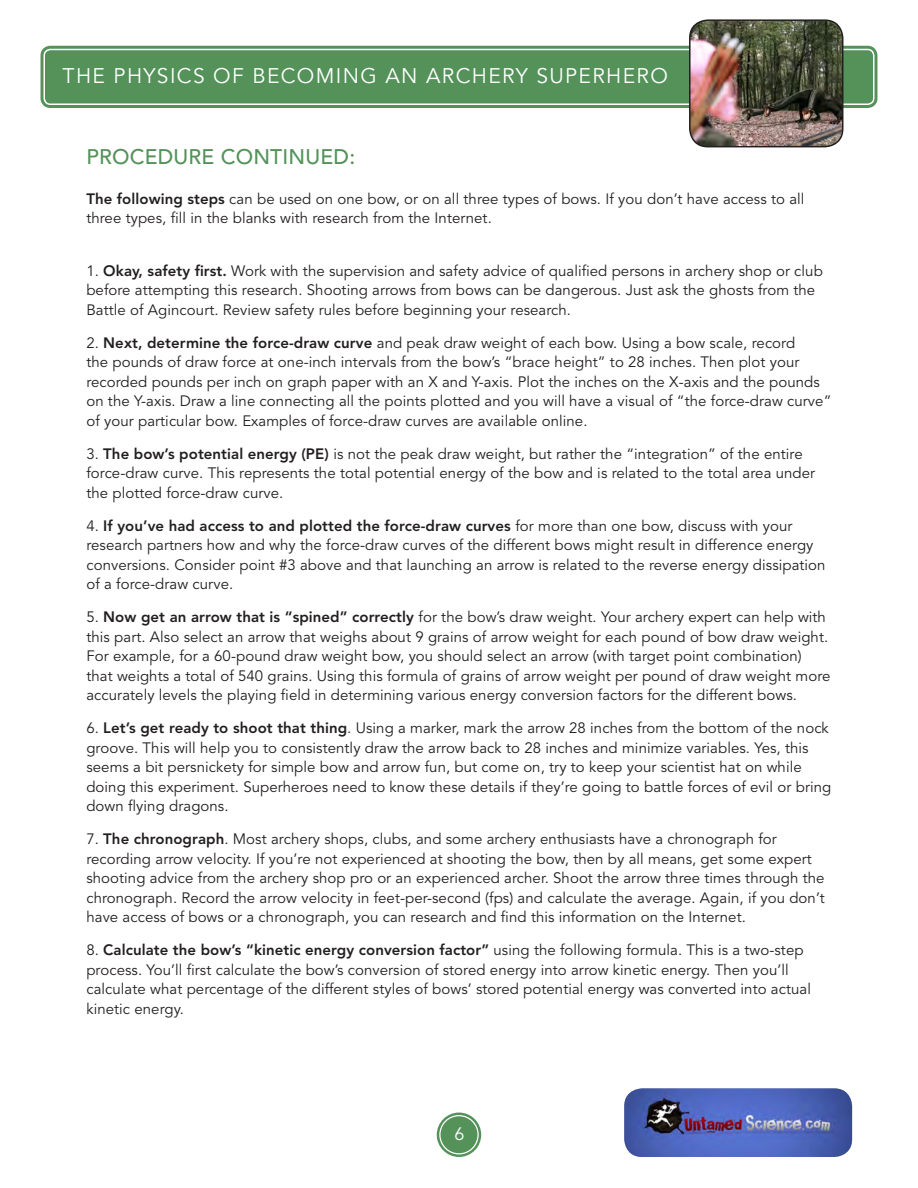
<style>
.page{position:relative;width:918px;height:1188px;background:#fff}
.page>*{position:absolute;margin:0;border:0;box-sizing:border-box;transform-origin:0 0}
.H1-_Headline{font:21px "Avenir";letter-spacing:.065em;color:#fff}
.H1-_Headline-2{font:500 21px "Avenir";letter-spacing:.01em;color:#54925a}
.t1{font:18px "Avenir";color:#fff}
.H1-_Headline-3{font:15px/19.5px "Avenir";letter-spacing:.005em;color:#231f20}
.s1{font-weight:800}
</style>
<div class="page">
<div style="left:441px;top:1116px;width:36px;height:37px;background:#54925a;border-radius:50%"></div>
<div style="left:437px;top:1113px;width:44px;height:44px;border:2px solid #54925a;border-radius:50%"></div>
<div style="left:442px;top:1118px;width:34px;height:34px;border:2px solid #54925a;border-radius:50%"></div>
<div style="left:45px;top:50px;width:828px;height:54px;background:#54925a;border-radius:5px"></div>
<div style="left:41px;top:46px;width:837px;height:62px;border:3px solid #54925a;border-radius:8px"></div>
<div style="left:47px;top:52px;width:824px;height:50px;border:3px solid #54925a;border-radius:2px"></div>
<img style="left:690px;top:20px;width:153px;height:127px">
<div style="left:689px;top:19px;width:154px;height:128px;border:2px solid #231f20;border-radius:18px"></div>
<img style="left:624px;top:1088px;width:228px;height:69px">
<p class="H1-_Headline" style="left:63px;top:64px;width:607px">THE PHYSICS OF BECOMING AN ARCHERY SUPERHERO</p>
<p class="H1-_Headline-2" style="left:86px;top:144px;width:270px">PROCEDURE CONTINUED:</p>
<p class="H1-_Headline-3" style="left:86px;top:189px;width:720px"><span class="s1">The following steps</span> can be used on one bow, or on all three types of bows. If you don’t have access to all three types, fill in the blanks with research from the Internet.</p>
<p class="H1-_Headline-3" style="left:86px;top:261px;width:738px">1. <span class="s1">Okay, safety first.</span> Work with the supervision and safety advice of qualified persons in archery shop or club before attempting this research. Shooting arrows from bows can be dangerous. Just ask the ghosts from the<br>Battle of Agincourt. Review safety rules before beginning your research.</p>
<p class="H1-_Headline-3" style="left:86px;top:333px;width:747px">2. <span class="s1">Next, determine the force-draw curve</span> and peak draw weight of each bow. Using a bow scale, record<br>the pounds of draw force at one-inch intervals from the bow’s “brace height” to 28 inches. Then plot your recorded pounds per inch on graph paper with an X and Y-axis. Plot the inches on the X-axis and the pounds on the Y-axis. Draw a line connecting all the points plotted and you will have a visual of “the force-draw curve” of your particular bow. Examples of force-draw curves are available online.</p>
<p class="H1-_Headline-3" style="left:86px;top:444px;width:730px">3. <span class="s1">The bow’s potential energy (PE)</span> is not the peak draw weight, but rather the “integration” of the entire force-draw curve. This represents the total potential energy of the bow and is related to the total area under the plotted force-draw curve.</p>
<p class="H1-_Headline-3" style="left:86px;top:516px;width:741px">4. <span class="s1">If you’ve had access to and plotted the force-draw curves</span> for more than one bow, discuss with your research partners how and why the force-draw curves of the different bows might result in difference energy conversions. Consider point #3 above and that launching an arrow is related to the reverse energy dissipation of a force-draw curve.</p>
<p class="H1-_Headline-3" style="left:86px;top:608px;width:746px">5. <span class="s1">Now get an arrow that is “spined” correctly</span> for the bow’s draw weight. Your archery expert can help with this part. Also select an arrow that weighs about 9 grains of arrow weight for each pound of bow draw weight.<br>For example, for a 60-pound draw weight bow, you should select an arrow (with target point combination) that weights a total of 540 grains. Using this formula of grains of arrow weight per pound of draw weight more accurately levels the playing field in determining various energy conversion factors for the different bows.</p>
<p class="H1-_Headline-3" style="left:86px;top:719px;width:746px">6. <span class="s1">Let’s get ready to shoot that thing</span>. Using a marker, mark the arrow 28 inches from the bottom of the nock groove. This will help you to consistently draw the arrow back to 28 inches and minimize variables. Yes, this seems a bit persnickety for simple bow and arrow fun, but come on, try to keep your scientist hat on while doing this experiment. Superheroes need to know these details if they’re going to battle forces of evil or bring down flying dragons.</p>
<p class="H1-_Headline-3" style="left:86px;top:830px;width:740px">7. <span class="s1">The chronograph</span>. Most archery shops, clubs, and some archery enthusiasts have a chronograph for recording arrow velocity. If you’re not experienced at shooting the bow, then by all means, get some expert shooting advice from the archery shop pro or an experienced archer. Shoot the arrow three times through the chronograph. Record the arrow velocity in feet-per-second (fps) and calculate the average. Again, if you don’t have access of bows or a chronograph, you can research and find this information on the Internet.</p>
<p class="H1-_Headline-3" style="left:86px;top:941px;width:726px">8. <span class="s1">Calculate the bow’s “kinetic energy conversion factor”</span> using the following formula. This is a two-step process. You’ll first calculate the bow’s conversion of stored energy into arrow kinetic energy. Then you’ll calculate what percentage of the different styles of bows’ stored potential energy was converted into actual kinetic energy.</p>
<p class="t1" style="left:454px;top:1124px;width:11px">6</p>
</div>
